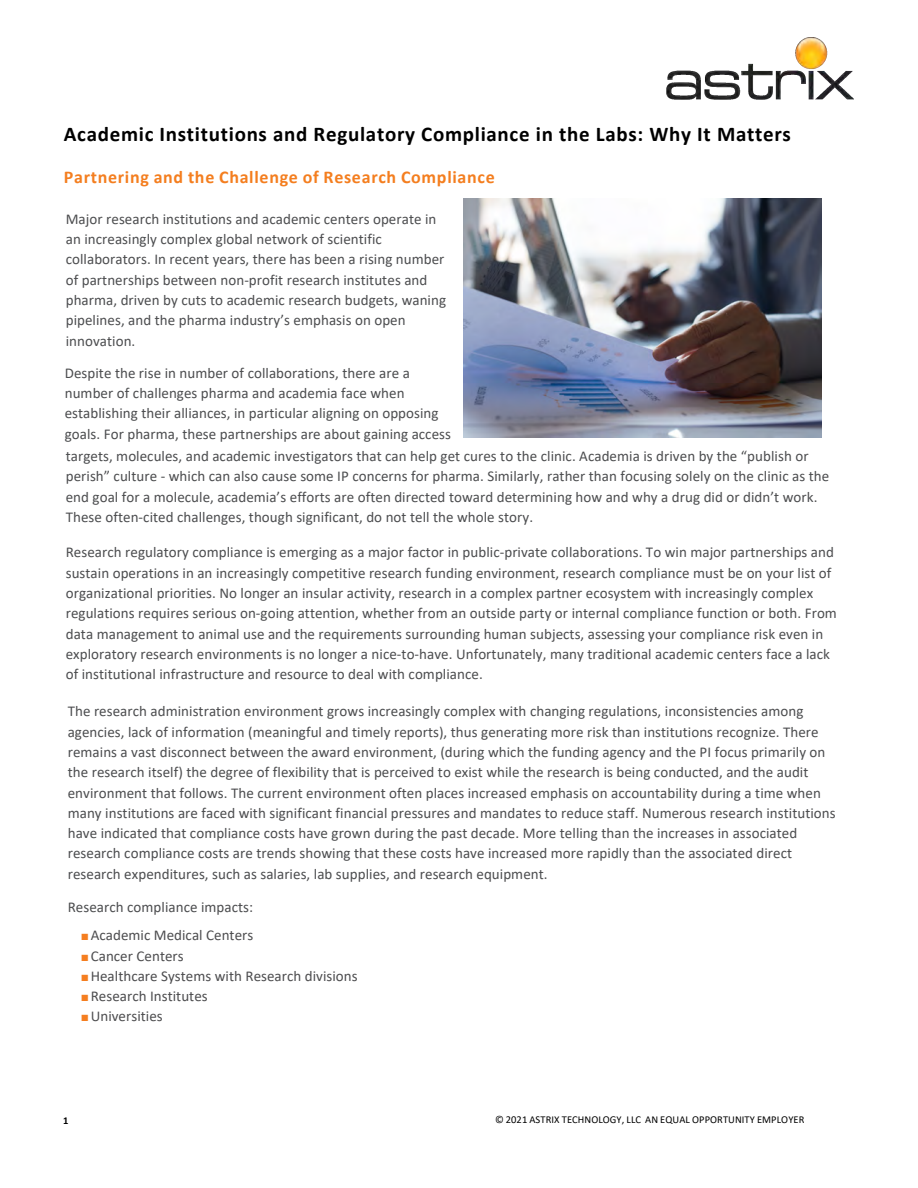
<style>
.page{position:relative;width:918px;height:1188px;background:#fff}
.page>*{position:absolute;margin:0;border:0;box-sizing:border-box;transform-origin:0 0}
._0918_lead_subhead{font:700 21px "Calibri";letter-spacing:.035em;color:#000}
.t1{font:700 18px "Calibri";letter-spacing:.04em;color:#f47e1f}
._0918_lead_subhead-2{font:15px/20.2px "Calibri";letter-spacing:.005em;color:#4c4d4f}
.t2{font:15px "Calibri";letter-spacing:.005em;color:#4d4d4f}
.astrix_body_copy_10{font:10.5px "Calibri";letter-spacing:.01em;color:#000}
.astrix_body_copy_10-2{font:700 10.5px "Calibri";color:#000}
.s1{color:#f57e20}
</style>
<div class="page">
<img style="left:666px;top:37px;width:188px;height:63px">
<img style="left:464px;top:198px;width:358px;height:239px">
<p class="_0918_lead_subhead" style="left:64px;top:119px;width:729px">Academic Institutions and Regulatory Compliance in the Labs: Why It Matters</p>
<p class="t1" style="left:64px;top:165px;width:433px">Partnering and the Challenge of Research Compliance</p>
<p class="_0918_lead_subhead-2" style="left:66px;top:208px;width:382px">Major research institutions and academic centers operate in an increasingly complex global network of scientific collaborators. In recent years, there has been a rising number of partnerships between non-profit research institutes and pharma, driven by cuts to academic research budgets, waning pipelines, and the pharma industry’s emphasis on open innovation.</p>
<p class="_0918_lead_subhead-2" style="left:65px;top:362px;width:388px">Despite the rise in number of collaborations, there are a number of challenges pharma and academia face when establishing their alliances, in particular aligning on opposing goals. For pharma, these partnerships are about gaining access</p>
<p class="_0918_lead_subhead-2" style="left:66px;top:446px;width:765px">targets, molecules, and academic investigators that can help get cures to the clinic. Academia is driven by the “publish or perish” culture - which can also cause some IP concerns for pharma. Similarly, rather than focusing solely on the clinic as the end goal for a molecule, academia’s efforts are often directed toward determining how and why a drug did or didn’t work.<br>These often-cited challenges, though significant, do not tell the whole story.</p>
<p class="_0918_lead_subhead-2" style="left:66px;top:542px;width:773px">Research regulatory compliance is emerging as a major factor in public-private collaborations. To win major partnerships and sustain operations in an increasingly competitive research funding environment, research compliance must be on your list of organizational priorities. No longer an insular activity, research in a complex partner ecosystem with increasingly complex regulations requires serious on-going attention, whether from an outside party or internal compliance function or both. From data management to animal use and the requirements surrounding human subjects, assessing your compliance risk even in exploratory research environments is no longer a nice-to-have. Unfortunately, many traditional academic centers face a lack of institutional infrastructure and resource to deal with compliance.</p>
<p class="_0918_lead_subhead-2" style="left:68px;top:701px;width:769px">The research administration environment grows increasingly complex with changing regulations, inconsistencies among agencies, lack of information (meaningful and timely reports), thus generating more risk than institutions recognize. There remains a vast disconnect between the award environment, (during which the funding agency and the PI focus primarily on the research itself) the degree of flexibility that is perceived to exist while the research is being conducted, and the audit environment that follows. The current environment often places increased emphasis on accountability during a time when many institutions are faced with significant financial pressures and mandates to reduce staff. Numerous research institutions have indicated that compliance costs have grown during the past decade. More telling than the increases in associated research compliance costs are trends showing that these costs have increased more rapidly than the associated direct research expenditures, such as salaries, lab supplies, and research equipment.</p>
<p class="_0918_lead_subhead-2" style="left:68px;top:897px;width:187px">Research compliance impacts:</p>
<p class="t2" style="left:81px;top:925px;width:173px"><span class="s1">■</span> Academic Medical Centers</p>
<p class="t2" style="left:81px;top:945px;width:104px"><span class="s1">■</span> Cancer Centers</p>
<p class="t2" style="left:81px;top:966px;width:278px"><span class="s1">■</span> Healthcare Systems with Research divisions</p>
<p class="t2" style="left:81px;top:986px;width:128px"><span class="s1">■</span> Research Institutes</p>
<p class="t2" style="left:81px;top:1006px;width:83px"><span class="s1">■</span> Universities</p>
<p class="astrix_body_copy_10-2" style="left:63px;top:1113px;width:7px">1</p>
<p class="astrix_body_copy_10" style="left:495px;top:1113px;width:311px">© 2021 ASTRIX TECHNOLOGY, LLC AN EQUAL OPPORTUNITY EMPLOYER</p>
</div>
